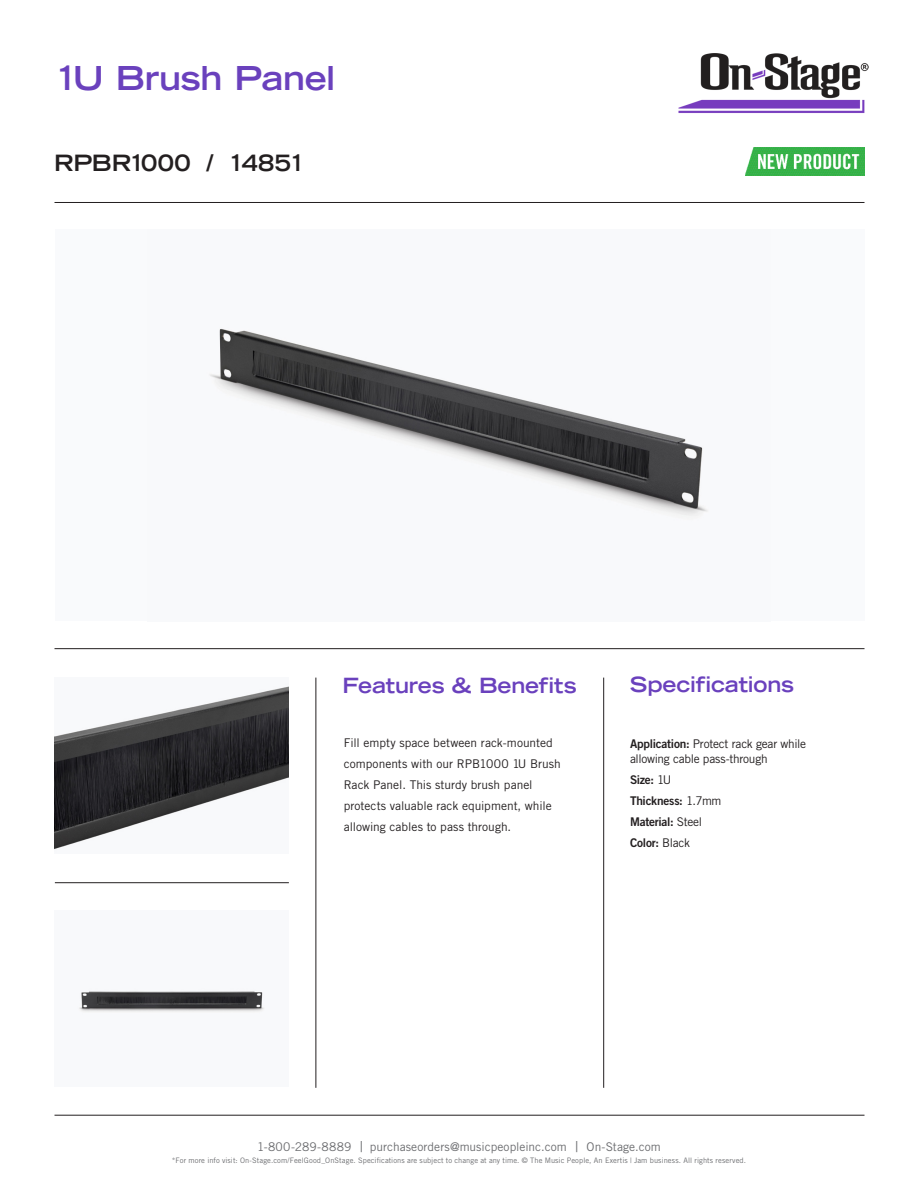
<style>
.page{position:relative;width:918px;height:1188px;background:#fff}
.page>*{position:absolute;margin:0;border:0;box-sizing:border-box;transform-origin:0 0}
.t1{font:700 expanded 33px "Trade Gothic LT Std";letter-spacing:-.015em;color:#6a41bd}
.t2{font:700 expanded 22.5px "Trade Gothic LT Std";letter-spacing:-.015em;color:#231f20}
.t3{font:700 expanded 21px "Trade Gothic LT Std";letter-spacing:-.01em;color:#6a41bd}
.Paragraph_Style_1{font:12px/21px "Trade Gothic LT Std";letter-spacing:-.005em;color:#231f20}
.t4{font:12px "Trade Gothic LT Std";letter-spacing:.005em;color:#6c6d70}
.Paragraph_Style_1-2{font:12px "Trade Gothic LT Std Bd 2";letter-spacing:-.02em;color:#231f20}
.t5{font:7.5px "Trade Gothic LT Std";letter-spacing:.01em;color:#6c6d70}
.s1{font-family:"Trade Gothic LT Std Bd 2"}
.s2{font-family:"Trade Gothic LT Std"}
.s3{font-size:15px}
</style>
<div class="page">
<img style="left:746px;top:148px;width:118px;height:27px">
<div style="left:55px;top:229px;width:810px;height:392px;background:#f9fafc"></div>
<hr style="left:55px;top:648px;width:810px;height:1px;background:#231f20">
<hr style="left:316px;top:678px;width:1px;height:410px;background:#231f20">
<hr style="left:55px;top:202px;width:810px;height:1px;background:#231f20">
<hr style="left:603px;top:678px;width:1px;height:410px;background:#231f20">
<hr style="left:55px;top:1115px;width:810px;height:1px;background:#231f20">
<hr style="left:55px;top:882px;width:234px;height:1px;background:#231f20">
<img style="left:678px;top:53px;width:191px;height:60px">
<img style="left:210px;top:329px;width:498px;height:187px">
<img style="left:79px;top:991px;width:186px;height:21px">
<img style="left:55px;top:686px;width:234px;height:163px">
<p class="t1" style="left:55px;top:57px;width:282px">1U Brush Panel</p>
<p class="t2" style="left:54px;top:148px;width:253px">RPBR1000 / 14851</p>
<p class="t3" style="left:343px;top:671px;width:236px">Features &amp; Benefits</p>
<p class="t3" style="left:630px;top:671px;width:165px">Specifications</p>
<p class="Paragraph_Style_1" style="left:344px;top:732px;width:219px">Fill empty space between rack-mounted components with our RPB1000 1U Brush Rack Panel. This sturdy brush panel protects valuable rack equipment, while allowing cables to pass through.</p>
<p class="Paragraph_Style_1" style="left:630px;top:734px;width:178px"><span class="s1">Application:</span> Protect rack gear while</p>
<p class="Paragraph_Style_1" style="left:630px;top:749px;width:139px">allowing cable pass-through</p>
<p class="Paragraph_Style_1-2" style="left:630px;top:773px;width:43px">Size: <span class="s2">1U</span></p>
<p class="Paragraph_Style_1-2" style="left:630px;top:794px;width:93px">Thickness: <span class="s2">1.7mm</span></p>
<p class="Paragraph_Style_1-2" style="left:630px;top:815px;width:74px">Material: <span class="s2">Steel</span></p>
<p class="Paragraph_Style_1-2" style="left:630px;top:836px;width:62px">Color: <span class="s2">Black</span></p>
<p class="t4" style="left:257px;top:1139px;width:405px">1-800-289-8889 <span class="s3">|</span> purchaseorders@musicpeopleinc.com <span class="s3">|</span> On-Stage.com</p>
<p class="t5" style="left:172px;top:1156px;width:576px">*For more info visit: On-Stage.com/FeelGood_OnStage. Specifications are subject to change at any time. © The Music People, An Exertis | Jam business. All rights reserved.</p>
</div>
